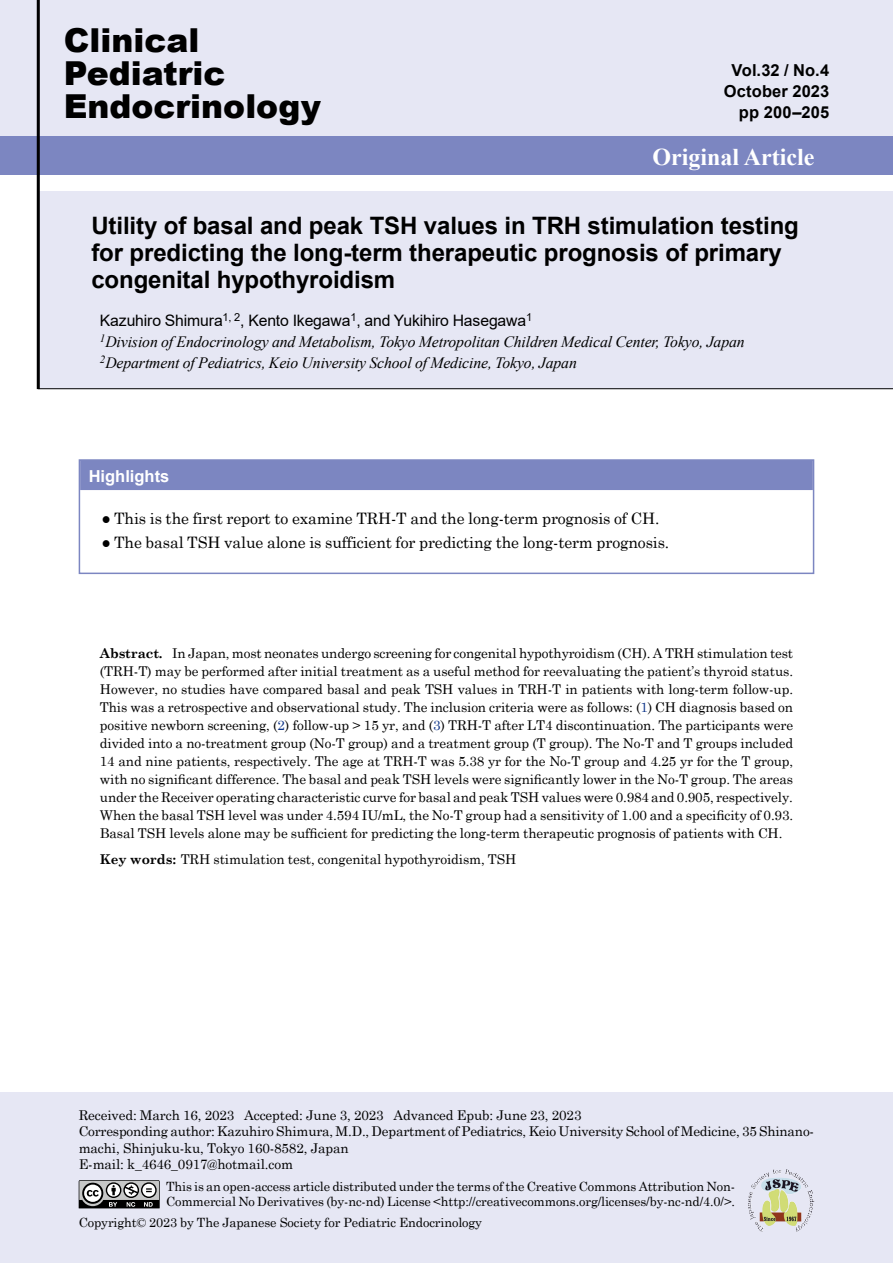
<style>
.page{position:relative;width:893px;height:1263px;background:#fff}
.page>*{position:absolute;margin:0;border:0;box-sizing:border-box;transform-origin:0 0}
.t1{font:900 33px/33px "Arial";color:#000}
.t2{font:700 24px/27px "Arial";letter-spacing:-.005em;color:#000}
.t3{font:700 24px "Times New Roman";color:#fff}
.t4{font:700 16.5px "Arial";letter-spacing:.005em;color:#000}
.t5{font:700 16.5px "Arial";color:#fff}
.t6{font:italic 15.75px/21px "Times New Roman";letter-spacing:-.01em;color:#000}
.t7{font:15.75px "Century Schoolbook";letter-spacing:-.01em;color:#000}
.t8{font:15.75px "Arial";letter-spacing:-.01em;color:#000}
.t9{font:13.5px/18px "Century Schoolbook";letter-spacing:-.01em;color:#000}
.t10{font:12.75px/15px "Century Schoolbook";letter-spacing:-.01em;color:#000}
.s1{font-weight:700}
.s2{color:#0c3388}
</style>
<div class="page">
<div style="left:0;top:0;width:893px;height:136px;background:#e6e7f4"></div>
<div style="left:0;top:136px;width:893px;height:38px;background:#7c86c1"></div>
<div style="left:0;top:1093px;width:893px;height:170px;background:#e6e7f4"></div>
<svg style="left:38px;top:174px;width:855px;height:215px;background:#e6e7f3"></svg>
<hr style="left:37px;top:0;width:3px;height:388px;background:#000">
<svg style="left:79px;top:1180px;width:81px;height:28px;background:#7d7d7d"></svg>
<img style="left:766px;top:1169px;width:30px;height:9px">
<div style="left:80px;top:460px;width:733px;height:30px;background:#7c86c1"></div>
<div style="left:79px;top:459px;width:735px;height:115px;border:2px solid #7c86c1"></div>
<h1 class="t1" style="left:64px;top:22px;width:259px">Clinical<br>Pediatric<br>Endocrinology</h1>
<p class="t4" style="left:731px;top:58px;width:99px">Vol.32 / No.4</p>
<p class="t4" style="left:724px;top:80px;width:107px">October 2023</p>
<p class="t4" style="left:739px;top:101px;width:92px">pp 200–205</p>
<h2 class="t3" style="left:652px;top:139px;width:163px">Original Article</h2>
<h2 class="t2" style="left:91px;top:212px;width:709px">Utility of basal and peak TSH values in TRH stimulation testing for predicting the long-term therapeutic prognosis of primary congenital hypothyroidism</h2>
<p class="t8" style="left:100px;top:310px;width:434px">Kazuhiro Shimura<sup>1,</sup> <sup>2</sup>, Kento Ikegawa<sup>1</sup>, and Yukihiro Hasegawa<sup>1</sup></p>
<p class="t6" style="left:100px;top:331px;width:646px"><sup>1</sup>Division of Endocrinology and Metabolism, Tokyo Metropolitan Children Medical Center, Tokyo, Japan<br><sup>2</sup>Department of Pediatrics, Keio University School of Medicine, Tokyo, Japan</p>
<p class="t5" style="left:89px;top:464px;width:82px">Highlights</p>
<p class="t7" style="left:101px;top:505px;width:559px">● This is the first report to examine TRH-T and the long-term prognosis of CH.</p>
<p class="t7" style="left:101px;top:529px;width:569px">● The basal TSH value alone is sufficient for predicting the long-term prognosis.</p>
<p class="t9" style="left:100px;top:643px;width:695px;text-align:justify"><span class="s1">Abstract.</span> In Japan, most neonates undergo screening for congenital hypothyroidism (CH). A TRH stimulation test (TRH-T) may be performed after initial treatment as a useful method for reevaluating the patient’s thyroid status.<br>However, no studies have compared basal and peak TSH values in TRH-T in patients with long-term follow-up.<br>This was a retrospective and observational study. The inclusion criteria were as follows: (<span class="s2">1</span>) CH diagnosis based on positive newborn screening, (<span class="s2">2</span>) follow-up &gt; 15 yr, and (<span class="s2">3</span>) TRH-T after LT4 discontinuation. The participants were divided into a no-treatment group (No-T group) and a treatment group (T group). The No-T and T groups included 14 and nine patients, respectively. The age at TRH-T was 5.38 yr for the No-T group and 4.25 yr for the T group, with no significant difference. The basal and peak TSH levels were significantly lower in the No-T group. The areas under the Receiver operating characteristic curve for basal and peak TSH values were 0.984 and 0.905, respectively.<br>When the basal TSH level was under 4.594 IU/mL, the No-T group had a sensitivity of 1.00 and a specificity of 0.93.<br>Basal TSH levels alone may be sufficient for predicting the long-term therapeutic prognosis of patients with CH.</p>
<p class="t9" style="left:100px;top:849px;width:418px"><span class="s1">Key words:</span> TRH stimulation test, congenital hypothyroidism, TSH</p>
<p class="t9" style="left:79px;top:1105px;width:737px;line-height:16.5px">Received: March 16, 2023 Accepted: June 3, 2023 Advanced Epub: June 23, 2023<br>Corresponding author: Kazuhiro Shimura, M.D., Department of Pediatrics, Keio University School of Medicine, 35 Shinano&shy;machi, Shinjuku-ku, Tokyo 160-8582, Japan<br>E-mail: k_4646_0917@hotmail.com</p>
<p class="t10" style="left:166px;top:1177px;width:571px">This is an open-access article distributed under the terms of the Creative Commons Attribution Non-<br>Commercial No Derivatives (by-nc-nd) License &lt;http://creativecommons.org/licenses/by-nc-nd/4.0/&gt;.</p>
<p class="t10" style="left:79px;top:1214px;width:405px">Copyright© 2023 by The Japanese Society for Pediatric Endocrinology</p>
</div>
